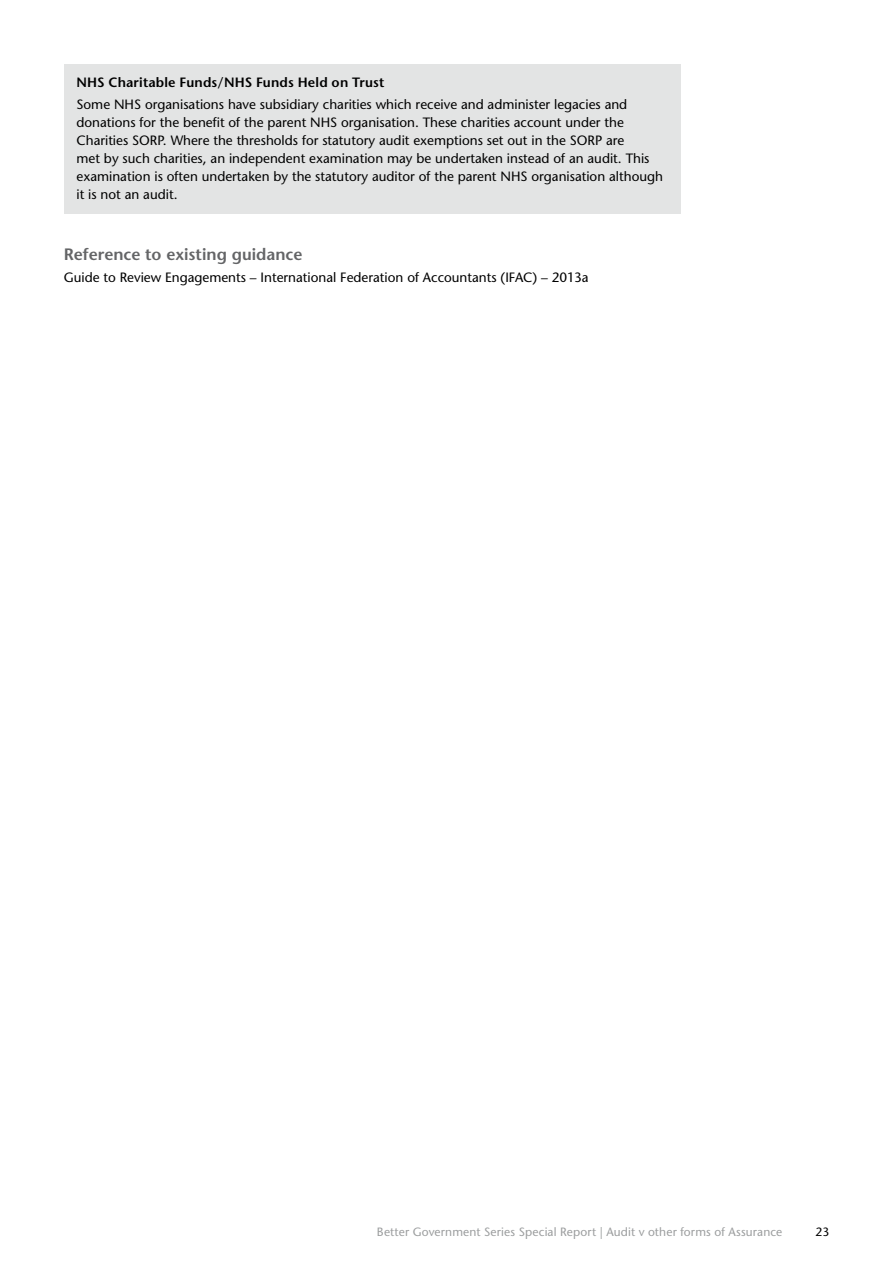
<style>
.page{position:relative;width:893px;height:1263px;background:#fff}
.page>*{position:absolute;margin:0;border:0;box-sizing:border-box;transform-origin:0 0}
.Heading_2{font:600 16.5px "Stone Sans";color:#646567}
.List_Paragraph{font:13.5px/18px "Stone Sans";color:#000}
.Heading_3{font:600 13.5px "Stone Sans";letter-spacing:.015em;color:#000}
.t1{font:12px "Stone Sans";letter-spacing:.015em;color:#9c9e9f}
.Body_text{font:12px "Stone Sans";color:#000}
</style>
<div class="page">
<div style="left:64px;top:64px;width:616px;height:151px;background:#e3e4e4"></div>
<p class="Heading_3" style="left:77px;top:74px;width:309px">NHS Charitable Funds/NHS Funds Held on Trust</p>
<p class="List_Paragraph" style="left:77px;top:95px;width:588px">Some NHS organisations have subsidiary charities which receive and administer legacies and donations for the benefit of the parent NHS organisation. These charities account under the Charities SORP. Where the thresholds for statutory audit exemptions set out in the SORP are<br>met by such charities, an independent examination may be undertaken instead of an audit. This examination is often undertaken by the statutory auditor of the parent NHS organisation although it is not an audit.</p>
<p class="Heading_2" style="left:64px;top:244px;width:240px">Reference to existing guidance</p>
<p class="List_Paragraph" style="left:64px;top:269px;width:526px">Guide to Review Engagements – International Federation of Accountants (IFAC) – 2013a</p>
<p class="t1" style="left:377px;top:1225px;width:407px">Better Government Series Special Report | Audit v other forms of Assurance</p>
<p class="Body_text" style="left:815px;top:1225px;width:15px">23</p>
</div>
